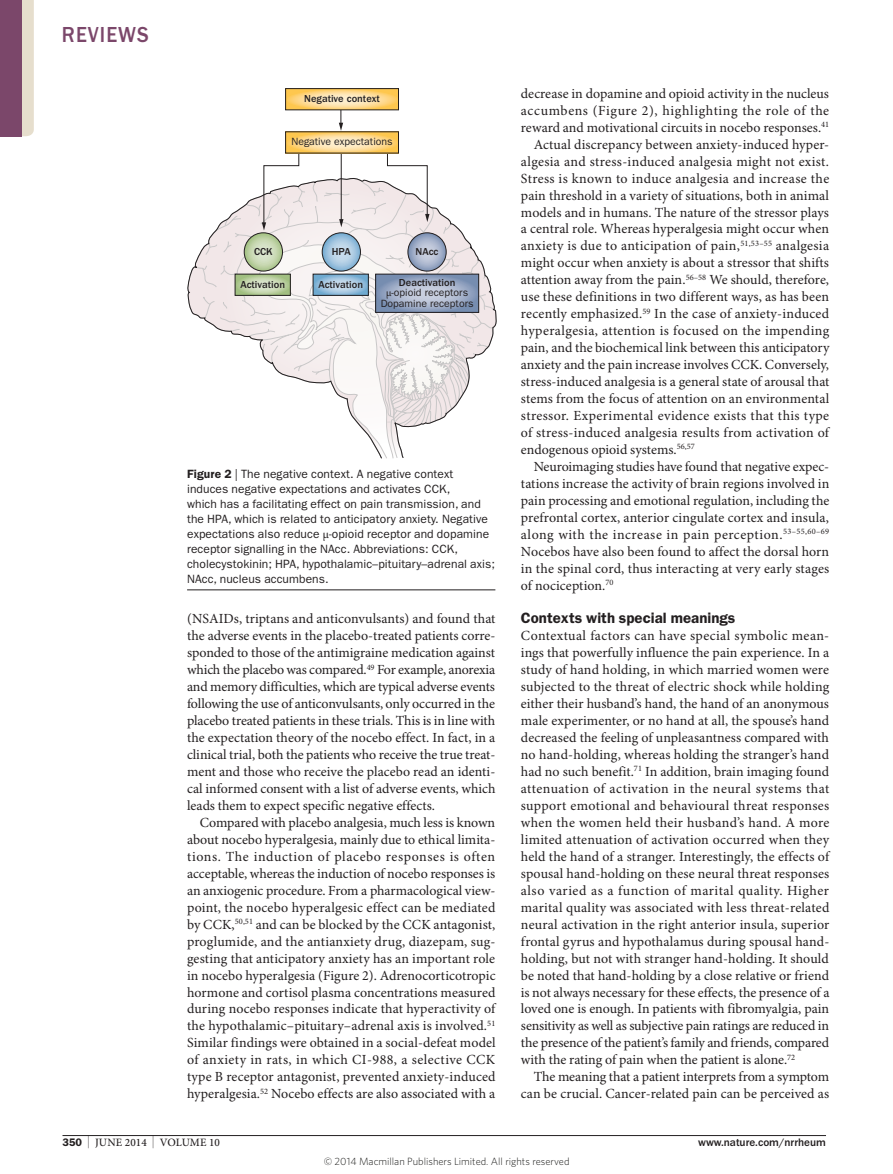
<style>
.page{position:relative;width:893px;height:1174px;background:#fff}
.page>*{position:absolute;margin:0;border:0;box-sizing:border-box;transform-origin:0 0}
.t1{font:500 22.5px "ITC Franklin Gothic Std";letter-spacing:.05em;color:#7b476a;scale:.9 1}
.Head_1{font:600 15px "ITC Franklin Gothic Std";color:#231f20}
.Body_text{font:13.95px/17px "Minion Pro";letter-spacing:.005em;color:#231f20;text-align:justify}
.Body_first{font:13.95px/17px "Minion Pro";letter-spacing:.005em;color:#231f20;text-align:justify}
.Figure_caption{font:12px/15px "ITC Franklin Gothic Std";letter-spacing:.005em;color:#231f20}
.t2{font:500 11.25px "ITC Franklin Gothic Std";color:#231f20}
.t3{font:500 11.25px "Minion Pro";letter-spacing:.01em;color:#231f20}
.t4{font:10.5px/10.5px "ITC Franklin Gothic Std";color:#231f20;text-align:center}
.t5{font:300 10.5px "Whitney";color:#1d1d1b}
.t6{font:500 10.5px "ITC Franklin Gothic Std";color:#231f20}
.s1{font-weight:500}
.s2{font-family:"Minion Pro"}
.s3{font-weight:600}
.s4{font-family:"ITC Franklin Gothic Std";font-weight:600;font-size:10.95px}
.s5{font-size:12.9px}
</style>
<div class="page">
<hr style="left:63px;top:1135px;width:763px;height:1px;background:#231f20">
<svg style="left:339px;top:110px;width:4px;height:21px"></svg>
<svg style="left:287px;top:90px;width:110px;height:18px;background:#feda91"></svg>
<div style="left:285px;top:88px;width:114px;height:22px;border:1px solid #231f20"></div>
<svg style="left:263px;top:153px;width:165px;height:24px"></svg>
<svg style="left:287px;top:134px;width:110px;height:17px;background:#fedb94"></svg>
<svg style="left:187px;top:177px;width:310px;height:282px"></svg>
<hr style="left:187px;top:589px;width:308px;height:1px;background:#231f20">
<div style="left:22px;top:0;width:12px;height:136px;background:#e6decd"></div>
<div style="left:0;top:0;width:22px;height:136px;background:#7b476a"></div>
<p class="t1" style="left:62px;top:22px;width:98px">REVIEWS</p>
<p class="t6" style="left:304px;top:93px;width:77px">Negative context</p>
<p class="t4" style="left:291px;top:137px;width:103px">Negative expectations</p>
<p class="t6" style="left:254px;top:246px;width:20px">CCK</p>
<p class="t6" style="left:332px;top:246px;width:20px">HPA</p>
<p class="t6" style="left:416px;top:246px;width:24px">NAcc</p>
<p class="t6" style="left:240px;top:278px;width:46px">Activation</p>
<p class="t4" style="left:381px;top:277px;width:94px"><span class="s1">Deactivation </span><span class="s2">μ</span>-opioid receptors<br>Dopamine receptors</p>
<p class="t6" style="left:318px;top:278px;width:46px">Activation</p>
<p class="Figure_caption" style="left:187px;top:467px;width:310px"><span class="s3">Figure 2</span> | The negative context. A negative context induces negative expectations and activates CCK,<br>which has a facilitating effect on pain transmission, and the HPA, which is related to anticipatory anxiety. Negative expectations also reduce <span class="s2">μ</span>‑opioid receptor and dopamine receptor signalling in the NAcc. Abbreviations: CCK, cholecystokinin; HPA, hypothalamic–pituitary–adrenal axis; NAcc, nucleus accumbens.</p>
<p class="Body_first" style="left:187px;top:611px;width:310px">(NSAIDs, triptans and anticonvulsants) and found that the adverse events in the placebo-treated patients corre&shy;sponded to those of the antimigraine medication against which the placebo was compared.<sup>49</sup> For example, anorexia and memory difficulties, which are typical adverse events following the use of anticonvulsants, only occurred in the placebo treated patients in these trials. This is in line with the expectation theory of the nocebo effect. In fact, in a clinical trial, both the patients who receive the true treat&shy;ment and those who receive the placebo read an identi&shy;cal informed consent with a list of adverse events, which leads them to expect specific negative effects.</p>
<p class="Body_text" style="left:187px;top:814px;width:310px;text-indent:13px">Compared with placebo analgesia, much less is known about nocebo hyperalgesia, mainly due to ethical limita&shy;tions. The induction of placebo responses is often acceptable, whereas the induction of nocebo responses is an anxiogenic procedure. From a pharmacological view&shy;point, the nocebo hyperalgesic effect can be mediated by CCK,<sup>50,51</sup> and can be blocked by the CCK antagonist, proglumide, and the antianxiety drug, diazepam, sug&shy;gesting that anticipatory anxiety has an important role in nocebo hyperalgesia (Figure 2). Adrenocorticotropic hormone and cortisol plasma concentrations measured during nocebo responses indicate that hyperactivity of the hypothalamic–pituitary–adrenal axis is involved.<sup>51<br></sup>Similar findings were obtained in a social-defeat model of anxiety in rats, in which CI‑988, a selective CCK type B receptor antagonist, prevented anxiety-induced hyperalgesia.<sup>52</sup> Nocebo effects are also associated with a</p>
<p class="Body_text" style="left:521px;top:85px;width:310px">decrease in dopamine and opioid activity in the nucleus accumbens (Figure 2), highlighting the role of the reward and motivational circuits in nocebo responses.<sup>41</sup></p>
<p class="Body_text" style="left:521px;top:136px;width:310px;text-indent:13px">Actual discrepancy between anxiety-induced hyper&shy;algesia and stress-induced analgesia might not exist.<br>Stress is known to induce analgesia and increase the pain threshold in a variety of situations, both in animal models and in humans. The nature of the stressor plays a central role. Whereas hyperalgesia might occur when anxiety is due to anticipation of pain,<sup>51,53–55</sup> analgesia might occur when anxiety is about a stressor that shifts attention away from the pain.<sup>56–58</sup> We should, therefore, use these definitions in two different ways, as has been recently emphasized.<sup>59</sup> In the case of anxiety-induced hyperalgesia, attention is focused on the impending pain, and the biochemical link between this anticipatory anxiety and the pain increase involves CCK. Conversely, stress-induced analgesia is a general state of arousal that stems from the focus of attention on an environmental stressor. Experimental evidence exists that this type of stress-induced analgesia results from activation of endogenous opioid systems.<sup>56,57</sup></p>
<p class="Body_text" style="left:521px;top:458px;width:310px;text-indent:13px">Neuroimaging studies have found that negative expec&shy;tations increase the activity of brain regions involved in pain processing and emotional regulation, including the prefrontal cortex, anterior cingulate cortex and insula, along with the increase in pain perception.<sup>53–55,60–69<br></sup>Nocebos have also been found to affect the dorsal horn in the spinal cord, thus interacting at very early stages of nociception.<sup>70</sup></p>
<p class="Head_1" style="left:521px;top:609px;width:216px">Contexts with special meanings</p>
<p class="Body_first" style="left:521px;top:628px;width:310px;text-align:left">Contextual factors can have special symbolic mean&shy;ings that powerfully influence the pain experience. In a study of hand holding, in which married women were subjected to the threat of electric shock while holding either their husband’s hand, the hand of an anonymous male experimenter, or no hand at all, the spouse’s hand decreased the feeling of unpleasantness compared with no hand-holding, whereas holding the stranger’s hand had no such benefit.<sup>71</sup> In addition, brain imaging found attenuation of activation in the neural systems that support emotional and behavioural threat responses when the women held their husband’s hand. A more limited attenuation of activation occurred when they held the hand of a stranger. Interestingly, the effects of spousal hand-holding on these neural threat responses also varied as a function of marital quality. Higher marital quality was associated with less threat-related neural activation in the right anterior insula, superior frontal gyrus and hypothalamus during spousal hand&shy;holding, but not with stranger hand-holding. It should be noted that hand-holding by a close relative or friend is not always necessary for these effects, the presence of a loved one is enough. In patients with fibromyalgia, pain sensitivity as well as subjective pain ratings are reduced in the presence of the patient’s family and friends, compared with the rating of pain when the patient is alone.<sup>72</sup></p>
<p class="Body_text" style="left:521px;top:1069px;width:310px;text-align:right">The meaning that a patient interprets from a symptom can be crucial. Cancer-related pain can be perceived as</p>
<p class="t3" style="left:63px;top:1136px;width:159px"><span class="s4">350</span> <span class="s5">|</span> JUNE 2014 <span class="s5">|</span> VOLUME 10</p>
<p class="t2" style="left:698px;top:1136px;width:129px">www.nature.com/nrrheum</p>
<p class="t5" style="left:324px;top:1154px;width:247px">© 2014 Macmillan Publishers Limited. All rights reserved</p>
</div>
